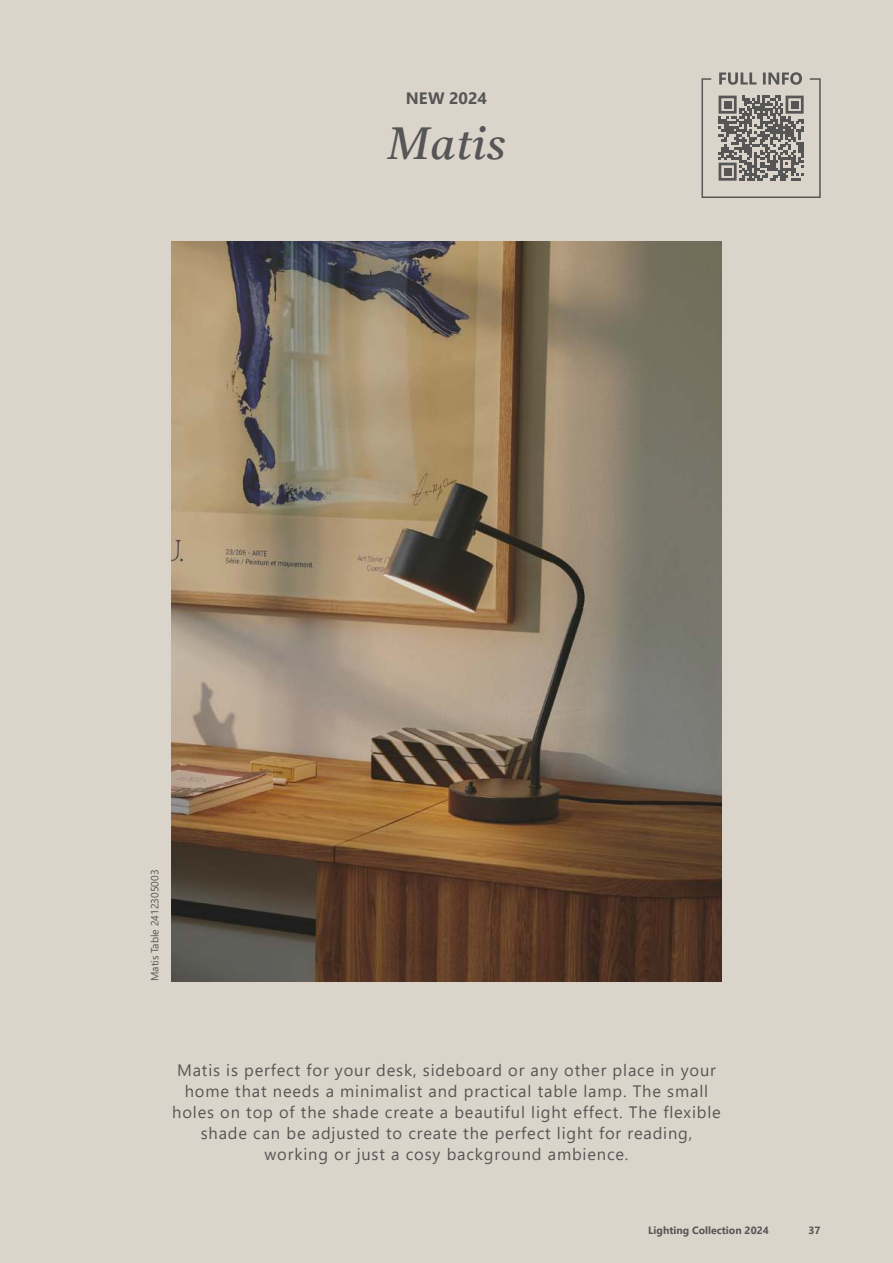
<style>
.page{position:relative;width:893px;height:1263px;background:#dbd4ca}
.page>*{position:absolute;margin:0;border:0;box-sizing:border-box;transform-origin:0 0}
.t1{font:italic 45px "Castoro";letter-spacing:.02em;color:#575656}
.t2{font:16.5px/21px "Segoe UI";letter-spacing:.05em;color:#575656;text-align:center}
.t3{font:700 16.5px "Segoe UI";color:#575656}
.t4{font:700 10.5px "Segoe UI";color:#575656}
.t5{font:10.5px "Segoe UI";color:#575656}
</style>
<div class="page">
<img style="left:172px;top:242px;width:549px;height:739px">
<svg style="left:701px;top:72px;width:120px;height:126px"></svg>
<p class="t3" style="left:406px;top:92px;width:83px">NEW 2024</p>
<h1 class="t1" style="left:388px;top:125px;width:119px">Matis</h1>
<p class="t5" style="left:151px;top:981px;width:113px;rotate:-90deg">Matis Table 2412305003</p>
<p class="t2" style="left:172px;top:1061px;width:550px">Matis is perfect for your desk, sideboard or any other place in your home that needs a minimalist and practical table lamp. The small holes on top of the shade create a beautiful light effect. The flexible shade can be adjusted to create the perfect light for reading, working or just a cosy background ambience.</p>
<p class="t4" style="left:648px;top:1226px;width:122px">Lighting Collection 2024</p>
<p class="t4" style="left:809px;top:1226px;width:14px">37</p>
</div>
